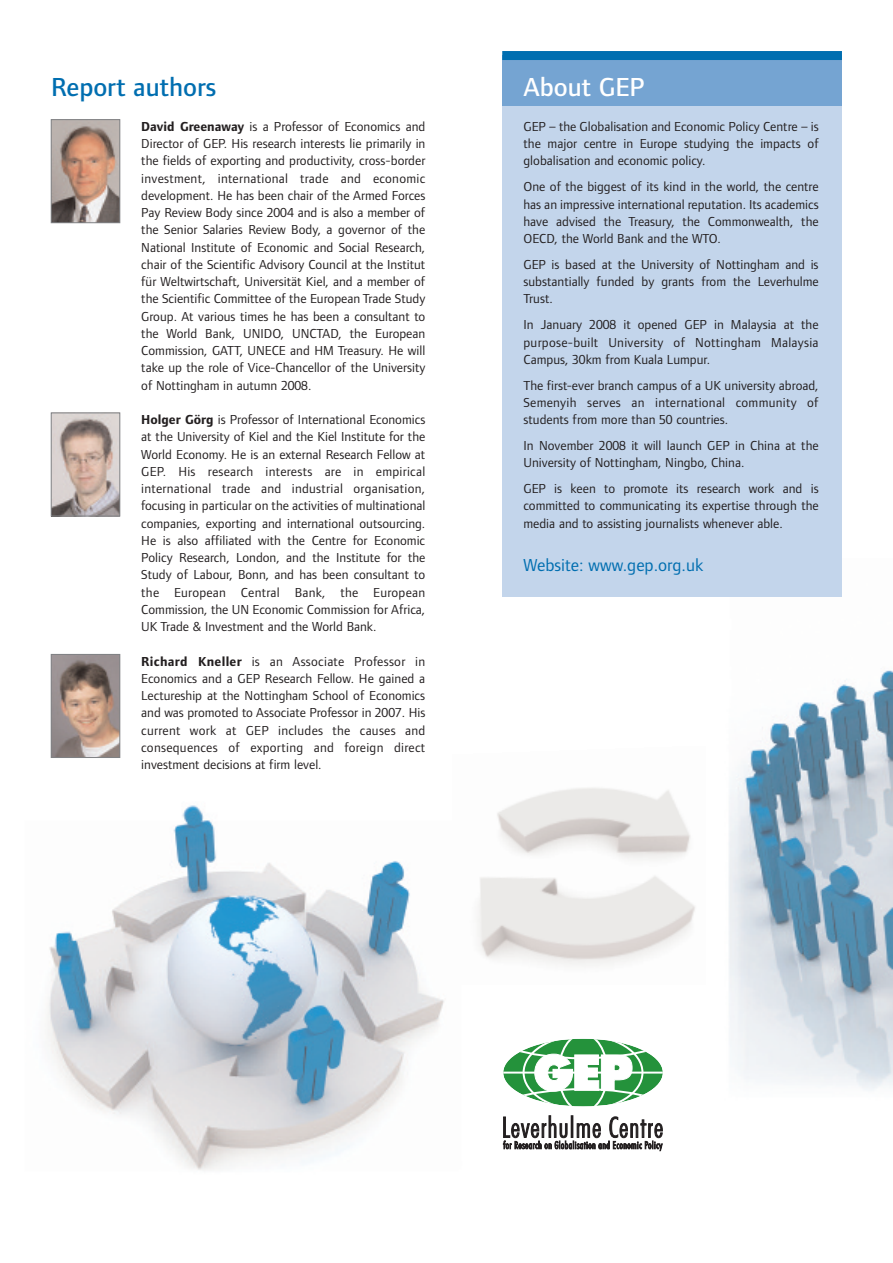
<style>
.page{position:relative;width:893px;height:1263px;background:#fff}
.page>*{position:absolute;margin:0;border:0;box-sizing:border-box;transform-origin:0 0}
.t1{font:500 27px "Foundry Form Sans";color:#006eb0}
.t2{font:500 27px "Foundry Form Sans";color:#fff}
.t3{font:18px "Foundry Form Sans";color:#006eb0}
.t4{font:13.5px/17.2px "Foundry Form Sans";color:#231f20;text-align:justify}
.s1{font-weight:700}
</style>
<div class="page">
<img style="left:48px;top:805px;width:396px;height:366px">
<img style="left:477px;top:788px;width:218px;height:178px">
<img style="left:724px;top:596px;width:168px;height:495px">
<div style="left:502px;top:58px;width:340px;height:538px;background:#c3d5eb"></div>
<div style="left:502px;top:56px;width:340px;height:50px;background:#75a4d2"></div>
<svg style="left:503px;top:1116px;width:159px;height:35px"></svg>
<svg style="left:503px;top:1039px;width:160px;height:67px"></svg>
<img style="left:53px;top:121px;width:65px;height:100px">
<div style="left:51px;top:119px;width:69px;height:104px;border:1px solid #808285"></div>
<img style="left:53px;top:415px;width:65px;height:99px">
<div style="left:51px;top:413px;width:69px;height:103px;border:1px solid #808285"></div>
<img style="left:53px;top:656px;width:65px;height:100px">
<div style="left:51px;top:654px;width:69px;height:104px;border:1px solid #808285"></div>
<div style="left:502px;top:51px;width:340px;height:9px;background:#006eb0"></div>
<h1 class="t1" style="left:51px;top:72px;width:167px">Report authors</h1>
<p class="t4" style="left:141px;top:118px;width:286px"><span class="s1">David Greenaway</span> is a Professor of Economics and Director of GEP. His research interests lie primarily in the fields of exporting and productivity, cross-border investment, international trade and economic development. He has been chair of the Armed Forces Pay Review Body since 2004 and is also a member of the Senior Salaries Review Body, a governor of the National Institute of Economic and Social Research, chair of the Scientific Advisory Council at the Institut für Weltwirtschaft, Universität Kiel, and a member of the Scientific Committee of the European Trade Study Group. At various times he has been a consultant to the World Bank, UNIDO, UNCTAD, the European Commission, GATT, UNECE and HM Treasury. He will take up the role of Vice-Chancellor of the University of Nottingham in autumn 2008.</p>
<p class="t4" style="left:141px;top:411px;width:286px"><span class="s1">Holger Görg</span> is Professor of International Economics at the University of Kiel and the Kiel Institute for the World Economy. He is an external Research Fellow at GEP. His research interests are in empirical international trade and industrial organisation, focusing in particular on the activities of multinational companies, exporting and international outsourcing.<br>He is also affiliated with the Centre for Economic Policy Research, London, and the Institute for the Study of Labour, Bonn, and has been consultant to the European Central Bank, the European Commission, the UN Economic Commission for Africa, UK Trade &amp; Investment and the World Bank.</p>
<p class="t4" style="left:141px;top:652px;width:286px"><span class="s1">Richard Kneller</span> is an Associate Professor in Economics and a GEP Research Fellow. He gained a Lectureship at the Nottingham School of Economics and was promoted to Associate Professor in 2007. His current work at GEP includes the causes and consequences of exporting and foreign direct investment decisions at firm level.</p>
<h1 class="t2" style="left:523px;top:72px;width:122px">About GEP</h1>
<p class="t4" style="left:523px;top:118px;width:297px">GEP – the Globalisation and Economic Policy Centre – is the major centre in Europe studying the impacts of globalisation and economic policy.</p>
<p class="t4" style="left:523px;top:178px;width:297px">One of the biggest of its kind in the world, the centre has an impressive international reputation. Its academics have advised the Treasury, the Commonwealth, the OECD, the World Bank and the WTO.</p>
<p class="t4" style="left:523px;top:256px;width:297px">GEP is based at the University of Nottingham and is substantially funded by grants from the Leverhulme Trust.</p>
<p class="t4" style="left:523px;top:316px;width:297px">In January 2008 it opened GEP in Malaysia at the purpose-built University of Nottingham Malaysia Campus, 30km from Kuala Lumpur.</p>
<p class="t4" style="left:523px;top:376px;width:297px">The first-ever branch campus of a UK university abroad, Semenyih serves an international community of students from more than 50 countries.</p>
<p class="t4" style="left:523px;top:437px;width:297px">In November 2008 it will launch GEP in China at the<br>University of Nottingham, Ningbo, China.</p>
<p class="t4" style="left:523px;top:480px;width:297px">GEP is keen to promote its research work and is committed to communicating its expertise through the media and to assisting journalists whenever able.</p>
<h2 class="t3" style="left:523px;top:555px;width:181px">Website: www.gep.org.uk</h2>
</div>
